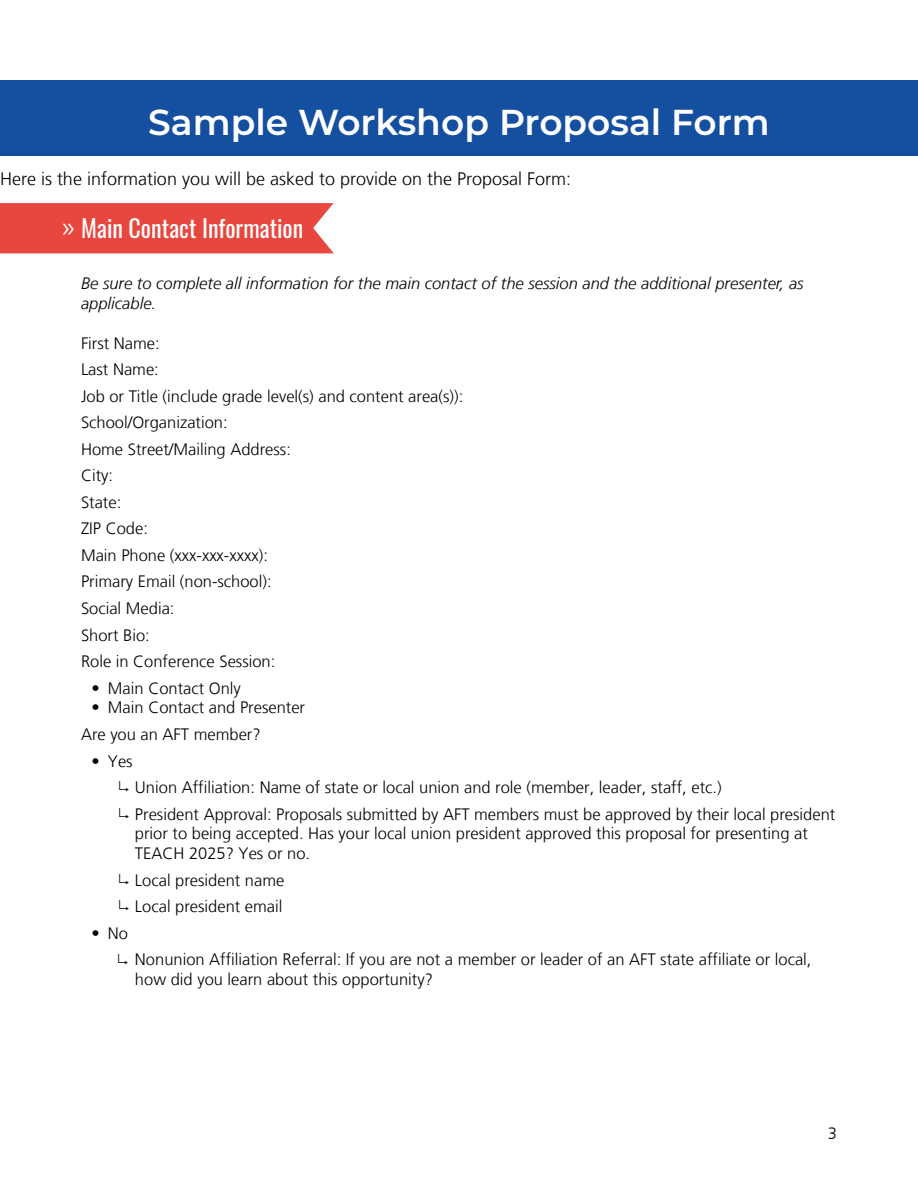
<style>
.page{position:relative;width:918px;height:1188px;background:#fff}
.page>*{position:absolute;margin:0;border:0;box-sizing:border-box;transform-origin:0 0}
.t1{font:600 36px "Montserrat";color:#fff}
.t2{font:24px "Oswald";color:#fff}
.t3{font:300 18px "Frutiger";color:#000}
.t4{font:300 16.5px/26.5px "Frutiger";color:#000}
.t5{font:italic 300 16.5px/19.8px "Frutiger";color:#000}
.s1{font-family:"Montserrat";font-size:28.5px}
</style>
<div class="page">
<svg style="left:0;top:203px;width:334px;height:51px;background:#e84e46"></svg>
<div style="left:0;top:80px;width:918px;height:76px;background:#154fa0"></div>
<h1 class="t1" style="left:148px;top:97px;width:623px">Sample Workshop Proposal Form</h1>
<p class="t3" style="left:0;top:169px;width:573px">Here is the information you will be asked to provide on the Proposal Form:</p>
<h2 class="t2" style="left:62px;top:207px;width:243px"><span class="s1">»</span> Main Contact Information</h2>
<p class="t5" style="left:81px;top:274px;width:724px">Be sure to complete all information for the main contact of the session and the additional presenter, as applicable.</p>
<p class="t4" style="left:81px;top:330px;width:384px">First Name:<br>Last Name:<br>Job or Title (include grade level(s) and content area(s)):<br>School/Organization:<br>Home Street/Mailing Address:<br>City:<br>State:<br>ZIP Code:<br>Main Phone (xxx-xxx-xxxx):<br>Primary Email (non-school):<br>Social Media:<br>Short Bio:<br>Role in Conference Session:</p>
<p class="t4" style="left:91px;top:675px;width:151px">• Main Contact Only</p>
<p class="t4" style="left:81px;top:695px;width:226px;text-indent:10px">• Main Contact and Presenter<br>Are you an AFT member?</p>
<p class="t4" style="left:91px;top:748px;width:43px">• Yes</p>
<p class="t4" style="left:135px;top:774px;width:702px">Union Affiliation: Name of state or local union and role (member, leader, staff, etc.)<br>President Approval: Proposals submitted by AFT members must be approved by their local president</p>
<p class="t4" style="left:135px;top:824px;width:674px;line-height:19.8px">prior to being accepted. Has your local union president approved this proposal for presenting at<br>TEACH 2025? Yes or no.</p>
<p class="t4" style="left:135px;top:867px;width:151px">Local president name<br>Local president email</p>
<p class="t4" style="left:91px;top:920px;width:38px">• No</p>
<p class="t4" style="left:135px;top:950px;width:678px;line-height:19.8px">Nonunion Affiliation Referral: If you are not a member or leader of an AFT state affiliate or local, how did you learn about this opportunity?</p>
<p class="t4" style="left:828px;top:1120px;width:11px">3</p>
</div>
